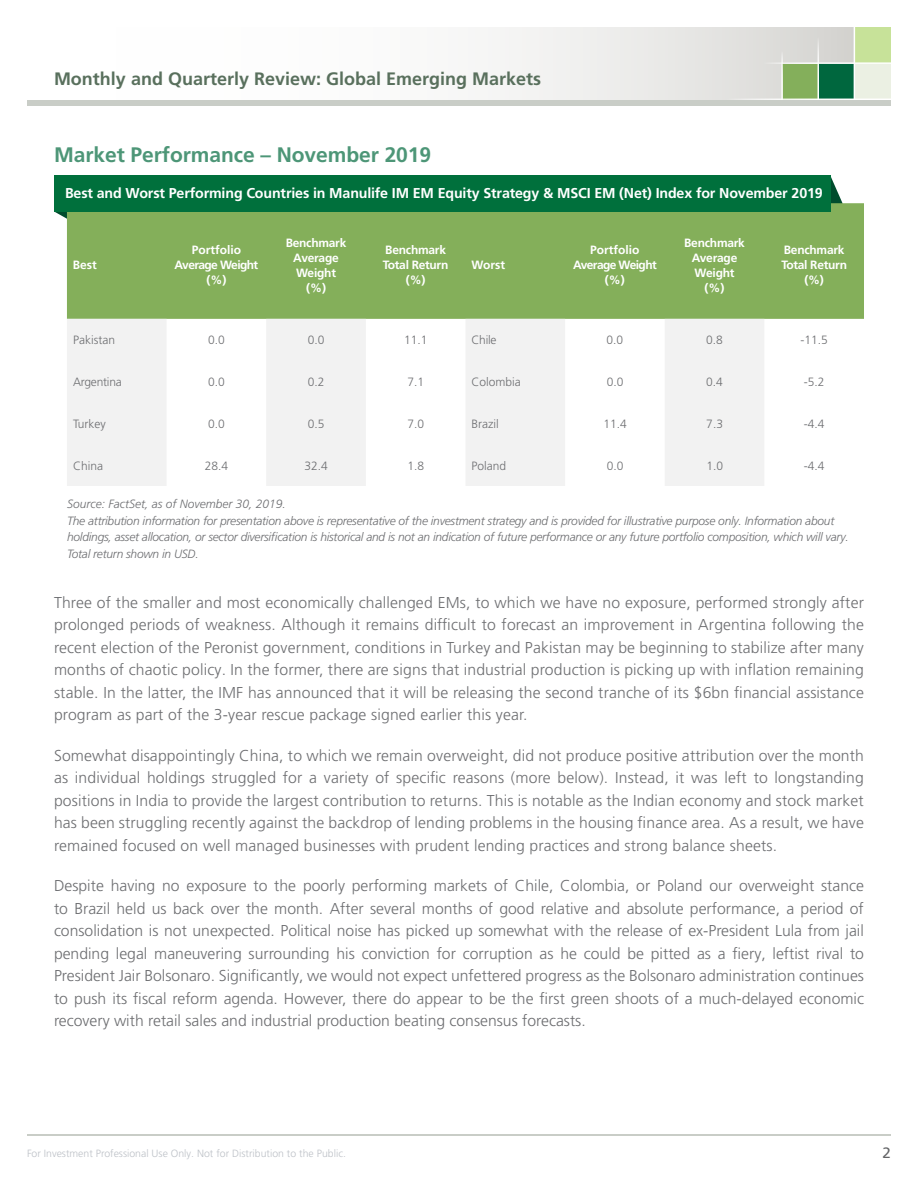
<style>
.page{position:relative;width:918px;height:1188px;background:#fff}
.page>*{position:absolute;margin:0;border:0;box-sizing:border-box;transform-origin:0 0}
.t1{font:700 21px "Frutiger LT Pro";letter-spacing:-.005em;color:#4d9677}
.t2{font:700 18px "Frutiger LT Pro";color:#59705d}
.t3{font:300 15.75px/22.5px "Frutiger LT Pro";letter-spacing:.01em;color:#6d6e71;text-align:justify}
.t4{font:15px "Frutiger LT Pro";color:#636466}
.t5{font:700 14.25px "Frutiger LT Pro";letter-spacing:-.01em;color:#fff}
.t6{font:italic 300 12px/16.5px "Frutiger LT Pro";letter-spacing:-.02em;color:#6d6e71}
.t7{font:300 12px "Frutiger LT Pro";color:#6d6e71}
.t8{font:700 12px/15px "Frutiger LT Pro";letter-spacing:-.02em;color:#fff;text-align:center}
.t9{font:700 12px/15px "Frutiger LT Pro";letter-spacing:-.05em;color:#fff;text-align:center}
.t10{font:300 12px "Frutiger LT Pro";letter-spacing:-.02em;color:#6d6e71}
.t11{font:300 10.5px "Frutiger LT Pro";color:#bdc1c7}
</style>
<div class="page">
<hr style="left:27px;top:1134px;width:864px;height:2px;background:#c9cdc7">
<div style="left:27px;top:27px;width:864px;height:74px;background:linear-gradient(to right,#fff,#dcdcd9)"></div>
<div style="left:818px;top:63px;width:37px;height:36px;background:#00673e"></div>
<div style="left:855px;top:63px;width:36px;height:36px;background:#ebf0e3"></div>
<div style="left:782px;top:64px;width:36px;height:36px;background:#84af5b"></div>
<div style="left:855px;top:27px;width:36px;height:36px;background:#c7e299"></div>
<hr style="left:763px;top:62px;width:128px;height:2px;background:#fff">
<hr style="left:854px;top:27px;width:1px;height:73px;background:#fff">
<hr style="left:781px;top:51px;width:2px;height:49px;background:#fff">
<hr style="left:818px;top:37px;width:1px;height:63px;background:#fff">
<hr style="left:727px;top:99px;width:164px;height:1px;background:#fff">
<div style="left:27px;top:100px;width:864px;height:6px;background:#c9cdc7"></div>
<svg style="left:55px;top:212px;width:12px;height:7px"></svg>
<svg style="left:830px;top:175px;width:13px;height:28px"></svg>
<div style="left:67px;top:203px;width:797px;height:116px;background:#84af5a"></div>
<div style="left:67px;top:319px;width:99px;height:167px;background:#f2f2f2"></div>
<div style="left:266px;top:319px;width:100px;height:167px;background:#f2f2f2"></div>
<div style="left:466px;top:319px;width:99px;height:167px;background:#f2f2f2"></div>
<div style="left:665px;top:319px;width:99px;height:167px;background:#f2f2f2"></div>
<div style="left:54px;top:175px;width:776px;height:37px;background:#00703c"></div>
<p class="t2" style="left:54px;top:68px;width:489px">Monthly and Quarterly Review: Global Emerging Markets</p>
<h1 class="t1" style="left:54px;top:143px;width:379px">Market Performance – November 2019</h1>
<p class="t5" style="left:65px;top:185px;width:759px">Best and Worst Performing Countries in Manulife IM EM Equity Strategy &amp; MSCI EM (Net) Index for November 2019</p>
<p class="t8" style="left:73px;top:258px;width:25px">Best</p>
<p class="t9" style="left:175px;top:243px;width:85px">Portfolio<br>Average Weight (%)</p>
<p class="t8" style="left:286px;top:235px;width:62px">Benchmark<br>Average<br>Weight (%)</p>
<p class="t8" style="left:383px;top:243px;width:67px">Benchmark<br>Total Return (%)</p>
<p class="t8" style="left:472px;top:258px;width:35px">Worst</p>
<p class="t9" style="left:573px;top:243px;width:85px">Portfolio<br>Average Weight (%)</p>
<p class="t8" style="left:684px;top:235px;width:62px">Benchmark<br>Average<br>Weight (%)</p>
<p class="t8" style="left:781px;top:243px;width:67px">Benchmark<br>Total Return (%)</p>
<p class="t7" style="left:73px;top:333px;width:43px">Pakistan</p>
<p class="t7" style="left:208px;top:333px;width:18px">0.0</p>
<p class="t7" style="left:308px;top:333px;width:18px">0.0</p>
<p class="t7" style="left:404px;top:333px;width:25px">11.1</p>
<p class="t7" style="left:472px;top:333px;width:27px">Chile</p>
<p class="t7" style="left:607px;top:333px;width:18px">0.0</p>
<p class="t7" style="left:706px;top:333px;width:18px">0.8</p>
<p class="t7" style="left:801px;top:333px;width:29px">-11.5</p>
<p class="t10" style="left:73px;top:375px;width:50px">Argentina</p>
<p class="t7" style="left:208px;top:375px;width:18px">0.0</p>
<p class="t7" style="left:308px;top:375px;width:18px">0.2</p>
<p class="t7" style="left:407px;top:375px;width:18px">7.1</p>
<p class="t7" style="left:472px;top:375px;width:51px">Colombia</p>
<p class="t7" style="left:607px;top:375px;width:18px">0.0</p>
<p class="t7" style="left:706px;top:375px;width:18px">0.4</p>
<p class="t7" style="left:804px;top:375px;width:22px">-5.2</p>
<p class="t7" style="left:73px;top:417px;width:34px">Turkey</p>
<p class="t7" style="left:208px;top:417px;width:18px">0.0</p>
<p class="t7" style="left:308px;top:417px;width:18px">0.5</p>
<p class="t7" style="left:407px;top:417px;width:18px">7.0</p>
<p class="t7" style="left:472px;top:417px;width:29px">Brazil</p>
<p class="t7" style="left:603px;top:417px;width:25px">11.4</p>
<p class="t7" style="left:706px;top:417px;width:18px">7.3</p>
<p class="t7" style="left:804px;top:417px;width:22px">-4.4</p>
<p class="t7" style="left:73px;top:458px;width:32px">China</p>
<p class="t7" style="left:205px;top:458px;width:25px">28.4</p>
<p class="t7" style="left:304px;top:458px;width:25px">32.4</p>
<p class="t7" style="left:407px;top:458px;width:18px">1.8</p>
<p class="t7" style="left:472px;top:458px;width:36px">Poland</p>
<p class="t7" style="left:607px;top:458px;width:18px">0.0</p>
<p class="t7" style="left:706px;top:458px;width:18px">1.0</p>
<p class="t7" style="left:804px;top:458px;width:22px">-4.4</p>
<p class="t6" style="left:67px;top:496px;width:783px">Source: FactSet, as of November 30, 2019.<br>The attribution information for presentation above is representative of the investment strategy and is provided for illustrative purpose only. Information about holdings, asset allocation, or sector diversification is historical and is not an indication of future performance or any future portfolio composition, which will vary.<br>Total return shown in USD.</p>
<p class="t3" style="left:54px;top:591px;width:812px">Three of the smaller and most economically challenged EMs, to which we have no exposure, performed strongly after prolonged periods of weakness. Although it remains difficult to forecast an improvement in Argentina following the recent election of the Peronist government, conditions in Turkey and Pakistan may be beginning to stabilize after many months of chaotic policy. In the former, there are signs that industrial production is picking up with inflation remaining stable. In the latter, the IMF has announced that it will be releasing the second tranche of its $6bn financial assistance program as part of the 3-year rescue package signed earlier this year.</p>
<p class="t3" style="left:54px;top:744px;width:812px">Somewhat disappointingly China, to which we remain overweight, did not produce positive attribution over the month as individual holdings struggled for a variety of specific reasons (more below). Instead, it was left to longstanding positions in India to provide the largest contribution to returns. This is notable as the Indian economy and stock market has been struggling recently against the backdrop of lending problems in the housing finance area. As a result, we have remained focused on well managed businesses with prudent lending practices and strong balance sheets.</p>
<p class="t3" style="left:54px;top:875px;width:812px">Despite having no exposure to the poorly performing markets of Chile, Colombia, or Poland our overweight stance to Brazil held us back over the month. After several months of good relative and absolute performance, a period of consolidation is not unexpected. Political noise has picked up somewhat with the release of ex-President Lula from jail pending legal maneuvering surrounding his conviction for corruption as he could be pitted as a fiery, leftist rival to President Jair Bolsonaro. Significantly, we would not expect unfettered progress as the Bolsonaro administration continues to push its fiscal reform agenda. However, there do appear to be the first green shoots of a much-delayed economic recovery with retail sales and industrial production beating consensus forecasts.</p>
<p class="t11" style="left:27px;top:1147px;width:320px">For Investment Professional Use Only. Not for Distribution to the Public.</p>
<p class="t4" style="left:883px;top:1144px;width:10px">2</p>
</div>
